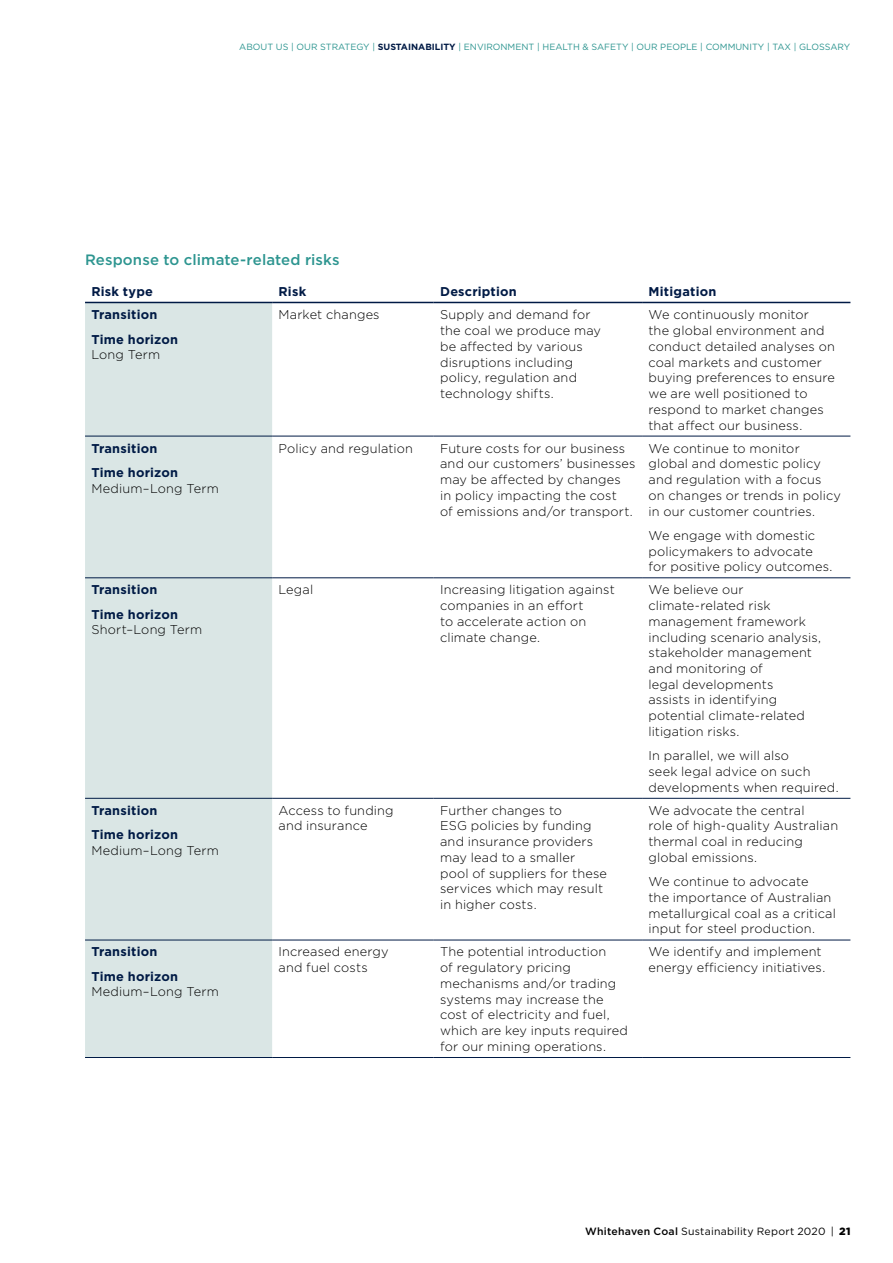
<style>
.page{position:relative;width:893px;height:1263px;background:#fff}
.page>*{position:absolute;margin:0;border:0;box-sizing:border-box;transform-origin:0 0}
.t1{font:500 15px "Gotham";letter-spacing:.005em;color:#2d9590}
.t2{font:300 12.75px/15.8px "Gotham";letter-spacing:.01em;color:#000}
.t3{font:700 12.75px/24.3px "Gotham";letter-spacing:.02em;color:#001a45}
.t4{font:10.5px "Gotham";letter-spacing:.02em;color:#000}
.t5{font:9px "Gotham";color:#2d9590}
.s1{font-weight:700;color:#001a45}
.s2{font-weight:500}
.s3{font-weight:900}
</style>
<div class="page">
<div style="left:85px;top:303px;width:187px;height:754px;background:#dae6e5"></div>
<hr style="left:85px;top:436px;width:187px;height:1px;background:#001a45">
<hr style="left:272px;top:436px;width:162px;height:1px;background:#001a45">
<hr style="left:434px;top:436px;width:208px;height:1px;background:#001a45">
<hr style="left:642px;top:436px;width:208px;height:1px;background:#001a45">
<hr style="left:85px;top:577px;width:187px;height:1px;background:#001a45">
<hr style="left:272px;top:577px;width:162px;height:1px;background:#001a45">
<hr style="left:434px;top:577px;width:208px;height:1px;background:#001a45">
<hr style="left:642px;top:577px;width:208px;height:1px;background:#001a45">
<hr style="left:85px;top:798px;width:187px;height:1px;background:#001a45">
<hr style="left:272px;top:798px;width:162px;height:1px;background:#001a45">
<hr style="left:434px;top:798px;width:208px;height:1px;background:#001a45">
<hr style="left:642px;top:798px;width:208px;height:1px;background:#001a45">
<hr style="left:85px;top:940px;width:187px;height:1px;background:#001a45">
<hr style="left:272px;top:940px;width:162px;height:1px;background:#001a45">
<hr style="left:434px;top:940px;width:208px;height:1px;background:#001a45">
<hr style="left:642px;top:940px;width:208px;height:1px;background:#001a45">
<hr style="left:85px;top:1057px;width:187px;height:1px;background:#001a45">
<hr style="left:272px;top:1057px;width:162px;height:1px;background:#001a45">
<hr style="left:434px;top:1057px;width:208px;height:1px;background:#001a45">
<hr style="left:642px;top:1057px;width:208px;height:1px;background:#001a45">
<hr style="left:85px;top:302px;width:187px;height:1px;background:#001a45">
<hr style="left:272px;top:302px;width:162px;height:1px;background:#001a45">
<hr style="left:434px;top:302px;width:208px;height:1px;background:#001a45">
<hr style="left:642px;top:302px;width:208px;height:1px;background:#001a45">
<p class="t5" style="left:239px;top:41px;width:612px">ABOUT US | OUR STRATEGY | <span class="s1">SUSTAINABILITY</span> | ENVIRONMENT | HEALTH &amp; SAFETY | OUR PEOPLE | COMMUNITY | TAX | GLOSSARY</p>
<p class="t1" style="left:85px;top:250px;width:256px">Response to climate-related risks</p>
<p class="t3" style="left:91px;top:279px;width:63px">Risk type</p>
<p class="t3" style="left:278px;top:279px;width:29px">Risk</p>
<p class="t3" style="left:440px;top:279px;width:78px">Description</p>
<p class="t3" style="left:648px;top:279px;width:69px">Mitigation</p>
<p class="t3" style="left:91px;top:303px;width:88px">Transition<br>Time horizon</p>
<p class="t2" style="left:91px;top:347px;width:70px">Long Term</p>
<p class="t2" style="left:278px;top:307px;width:103px">Market changes</p>
<p class="t2" style="left:440px;top:307px;width:162px">Supply and demand for the coal we produce may be affected by various disruptions including policy, regulation and technology shifts.</p>
<p class="t2" style="left:648px;top:307px;width:188px">We continuously monitor<br>the global environment and conduct detailed analyses on coal markets and customer buying preferences to ensure we are well positioned to respond to market changes that affect our business.</p>
<p class="t3" style="left:91px;top:436px;width:88px">Transition<br>Time horizon</p>
<p class="t2" style="left:91px;top:480px;width:129px">Medium–Long Term</p>
<p class="t2" style="left:278px;top:440px;width:136px">Policy and regulation</p>
<p class="t2" style="left:440px;top:440px;width:197px">Future costs for our business and our customers’ businesses may be affected by changes<br>in policy impacting the cost<br>of emissions and/or transport.</p>
<p class="t2" style="left:648px;top:440px;width:194px">We continue to monitor global and domestic policy and regulation with a focus<br>on changes or trends in policy in our customer countries.</p>
<p class="t2" style="left:648px;top:527px;width:185px">We engage with domestic policymakers to advocate for positive policy outcomes.</p>
<p class="t3" style="left:91px;top:577px;width:88px">Transition<br>Time horizon</p>
<p class="t2" style="left:91px;top:621px;width:112px">Short–Long Term</p>
<p class="t2" style="left:278px;top:581px;width:36px">Legal</p>
<p class="t2" style="left:440px;top:581px;width:176px">Increasing litigation against companies in an effort<br>to accelerate action on climate change.</p>
<p class="t2" style="left:648px;top:581px;width:174px">We believe our climate-related risk management framework including scenario analysis, stakeholder management and monitoring of<br>legal developments<br>assists in identifying potential climate-related litigation risks.</p>
<p class="t2" style="left:648px;top:747px;width:192px">In parallel, we will also<br>seek legal advice on such developments when required.</p>
<p class="t3" style="left:91px;top:798px;width:88px">Transition<br>Time horizon</p>
<p class="t2" style="left:91px;top:842px;width:129px">Medium–Long Term</p>
<p class="t2" style="left:278px;top:802px;width:117px">Access to funding and insurance</p>
<p class="t2" style="left:440px;top:802px;width:168px">Further changes to<br>ESG policies by funding and insurance providers may lead to a smaller pool of suppliers for these services which may result in higher costs.</p>
<p class="t2" style="left:648px;top:802px;width:191px">We advocate the central<br>role of high-quality Australian thermal coal in reducing global emissions.</p>
<p class="t2" style="left:648px;top:873px;width:189px">We continue to advocate<br>the importance of Australian metallurgical coal as a critical input for steel production.</p>
<p class="t3" style="left:91px;top:939px;width:88px">Transition<br>Time horizon</p>
<p class="t2" style="left:91px;top:984px;width:129px">Medium–Long Term</p>
<p class="t2" style="left:278px;top:943px;width:112px">Increased energy and fuel costs</p>
<p class="t2" style="left:440px;top:943px;width:189px">The potential introduction<br>of regulatory pricing mechanisms and/or trading systems may increase the cost of electricity and fuel, which are key inputs required for our mining operations.</p>
<p class="t2" style="left:648px;top:943px;width:178px">We identify and implement energy efficiency initiatives.</p>
<p class="t4" style="left:585px;top:1225px;width:267px"><span class="s2">Whitehaven Coal</span> Sustainability Report 2020 | <span class="s3">21</span></p>
</div>
